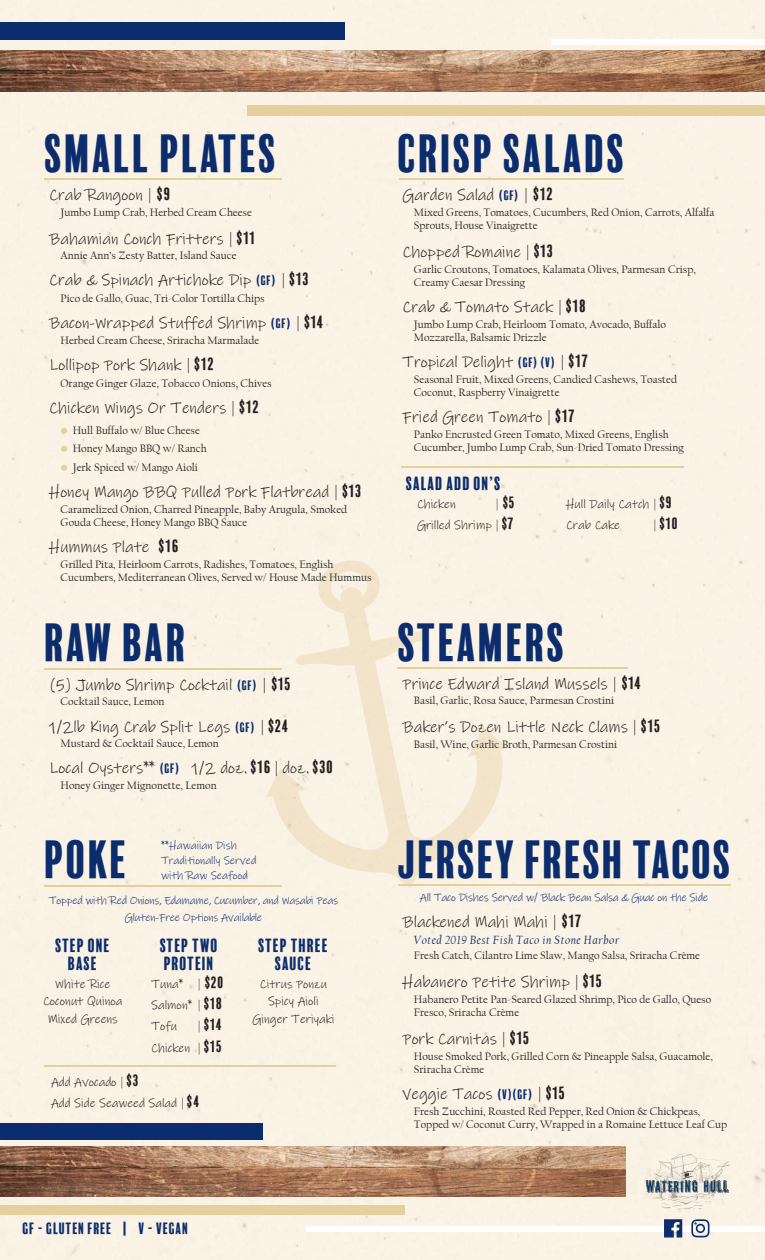
<style>
.page{position:relative;width:765px;height:1260px;background:#faf3e5}
.page>*{position:absolute;margin:0;border:0;box-sizing:border-box;transform-origin:0 0}
.t1{font:49.25px "Balboa Plus Fill";letter-spacing:-.01em;color:#0c2d6d}
.t2{font:17.5px/18.8px "Balboa Plus Fill";color:#0c2d6d;text-align:center}
.t3{font:16.25px "Ink Free";color:#231f20}
.t4{font:15px "Balboa Plus Fill";color:#0c2d6d}
.t5{font:15px "Balboa Plus Fill";color:#231f20}
.t6{font:12.5px/21.2px "Ink Free";color:#231f20}
.t7{font:italic 12.5px "Californian FB";letter-spacing:.04em;color:#0c2d6d}
.t8{font:11.25px/13.5px "Californian FB";color:#231f20}
.t9{font:11.25px/16.8px "Ink Free";letter-spacing:-.02em;color:#0c2d6d;text-align:center}
.t10{font:11.25px/15px "Ink Free";color:#0c2d6d}
.s1{font-family:"Californian FB"}
.s2{font-family:"Balboa Plus Fill"}
.s3{font-family:"Balboa Plus Fill";font-size:12.5px;color:#0c2d6d}
.s4{color:#e5cf9c}
.s5{font-style:inherit}
.s6{font-family:"Balboa Plus Fill";font-size:15px}
.s7{font-family:"Californian FB";font-size:12.5px}
</style>
<div class="page">
<img style="left:0;top:50px;width:765px;height:42px">
<div style="left:307px;top:1226px;width:458px;height:5px;background:#fff"></div>
<div style="left:0;top:22px;width:344px;height:19px;background:#0c2d6d"></div>
<div style="left:248px;top:105px;width:517px;height:11px;background:#e5cf9c"></div>
<div style="left:0;top:1206px;width:405px;height:9px;background:#e5cf9c"></div>
<div style="left:0;top:1123px;width:263px;height:17px;background:#0c2d6d"></div>
<img style="left:0;top:1147px;width:625px;height:49px">
<svg style="left:266px;top:558px;width:244px;height:331px;background:#f8efdf"></svg>
<img style="left:643px;top:1154px;width:87px;height:57px">
<svg style="left:691px;top:1219px;width:18px;height:18px"></svg>
<svg style="left:664px;top:1219px;width:18px;height:19px"></svg>
<div style="left:551px;top:40px;width:214px;height:5px;background:#fff"></div>
<hr style="left:44px;top:179px;width:238px;height:1px;background:#e5cf9c">
<hr style="left:44px;top:668px;width:238px;height:1px;background:#e5cf9c">
<hr style="left:398px;top:667px;width:230px;height:1px;background:#e5cf9c">
<hr style="left:399px;top:179px;width:225px;height:1px;background:#e5cf9c">
<hr style="left:401px;top:467px;width:283px;height:1px;background:#e5cf9c">
<hr style="left:44px;top:885px;width:238px;height:1px;background:#e5cf9c">
<hr style="left:44px;top:1065px;width:291px;height:2px;background:#e5cf9c">
<hr style="left:398px;top:884px;width:333px;height:1px;background:#e5cf9c">
<h1 class="t1" style="left:44px;top:126px;width:236px">SMALL PLATES</h1>
<h3 class="t3" style="left:49px;top:186px;width:123px">Crab Rangoon <span class="s1">|</span> <span class="s2">$9</span></h3>
<p class="t8" style="left:61px;top:205px;width:193px">Jumbo Lump Crab, Herbed Cream Cheese</p>
<h3 class="t3" style="left:49px;top:229px;width:209px">Bahamian Conch Fritters <span class="s1">|</span> <span class="s2">$11</span></h3>
<p class="t8" style="left:61px;top:249px;width:178px">Annie Ann’s Zesty Batter, Island Sauce</p>
<h3 class="t3" style="left:49px;top:271px;width:262px">Crab &amp; Spinach Artichoke Dip <span class="s3">(GF)</span> <span class="s1">|</span> <span class="s2">$13</span></h3>
<p class="t8" style="left:61px;top:292px;width:206px">Pico de Gallo, Guac, Tri-Color Tortilla Chips</p>
<h3 class="t3" style="left:49px;top:314px;width:276px">Bacon-Wrapped Stuffed Shrimp <span class="s3">(GF)</span> <span class="s1">|</span> <span class="s2">$14</span></h3>
<p class="t8" style="left:61px;top:333px;width:200px">Herbed Cream Cheese, Sriracha Marmalade</p>
<h3 class="t3" style="left:49px;top:355px;width:167px">Lollipop Pork Shank <span class="s1">|</span> <span class="s2">$12</span></h3>
<p class="t8" style="left:61px;top:376px;width:213px">Orange Ginger Glaze, Tobacco Onions, Chives</p>
<h3 class="t3" style="left:49px;top:398px;width:212px">Chicken Wings Or Tenders <span class="s1">|</span> <span class="s2">$12</span></h3>
<p class="t8" style="left:61px;top:423px;width:141px"><span class="s4">•</span> Hull Buffalo w/ Blue Cheese</p>
<p class="t8" style="left:61px;top:442px;width:148px"><span class="s4">•</span> Honey Mango BBQ w/ Ranch</p>
<p class="t8" style="left:61px;top:461px;width:139px"><span class="s4">•</span> Jerk Spiced w/ Mango Aioli</p>
<h3 class="t3" style="left:49px;top:483px;width:315px">Honey Mango BBQ Pulled Pork Flatbread <span class="s1">|</span> <span class="s2">$13</span></h3>
<p class="t8" style="left:61px;top:502px;width:288px">Caramelized Onion, Charred Pineapple, Baby Arugula, Smoked<br>Gouda Cheese, Honey Mango BBQ Sauce</p>
<h3 class="t3" style="left:49px;top:538px;width:132px">Hummus Plate <span class="s2">$16</span></h3>
<p class="t8" style="left:61px;top:557px;width:312px">Grilled Pita, Heirloom Carrots, Radishes, Tomatoes, English<br>Cucumbers, Mediterranean Olives, Served w/ House Made Hummus</p>
<h1 class="t1" style="left:44px;top:615px;width:145px">RAW BAR</h1>
<h3 class="t3" style="left:49px;top:675px;width:244px">(5) Jumbo Shrimp Cocktail <span class="s3">(GF)</span> <span class="s1">|</span> <span class="s2">$15</span></h3>
<p class="t8" style="left:61px;top:695px;width:106px">Cocktail Sauce, Lemon</p>
<h3 class="t3" style="left:49px;top:717px;width:241px">1/2lb King Crab Split Legs <span class="s3">(GF)</span> <span class="s1">|</span> <span class="s2">$24</span></h3>
<p class="t8" style="left:61px;top:737px;width:160px">Mustard &amp; Cocktail Sauce, Lemon</p>
<h3 class="t3" style="left:49px;top:759px;width:286px">Local Oysters** <span class="s3">(GF)</span> <span class="s5">1/2</span> doz. <span class="s2">$16</span> <span class="s1">|</span> doz. <span class="s2">$30</span></h3>
<p class="t8" style="left:61px;top:778px;width:158px">Honey Ginger Mignonette, Lemon</p>
<h1 class="t1" style="left:44px;top:832px;width:86px">POKE</h1>
<p class="t10" style="left:161px;top:838px;width:97px">**Hawaiian Dish<br>Traditionally Served with Raw Seafood</p>
<p class="t9" style="left:49px;top:893px;width:291px">Topped with Red Onions, Edamame, Cucumber, and Wasabi Peas<br>Gluten-Free Options Available</p>
<h2 class="t2" style="left:160px;top:936px;width:60px;text-align:left">STEP TWO<br>PROTEIN</h2>
<p class="t6" style="left:151px;top:974px;width:74px;text-align:justify">Tuna* <span class="s1">|</span> <span class="s6">$20<br></span>Salmon* <span class="s1">|</span> <span class="s6">$18<br></span>Tofu</p>
<h2 class="t2" style="left:55px;top:936px;width:57px">STEP ONE<br>BASE</h2>
<p class="t6" style="left:43px;top:975px;width:81px;line-height:17.5px;text-align:center">White Rice<br>Coconut Quinoa<br>Mixed Greens</p>
<h2 class="t2" style="left:258px;top:936px;width:72px">STEP THREE<br>SAUCE</h2>
<p class="t6" style="left:252px;top:975px;width:84px;line-height:17.5px;text-align:center">Citrus Ponzu<br>Spicy Aioli<br>Ginger Teriyaki</p>
<h3 class="t5" style="left:198px;top:1016px;width:26px"><span class="s7">|</span> $14</h3>
<p class="t6" style="left:151px;top:1037px;width:73px">Chicken <span class="s1">|</span> <span class="s6">$15</span></p>
<p class="t6" style="left:51px;top:1072px;width:151px">Add Avocado <span class="s1">|</span> <span class="s6">$3<br></span>Add Side Seaweed Salad <span class="s1">|</span> <span class="s6">$4</span></p>
<h1 class="t1" style="left:398px;top:126px;width:231px">CRISP SALADS</h1>
<h3 class="t3" style="left:403px;top:186px;width:152px">Garden Salad <span class="s3">(GF)</span> <span class="s1">|</span> <span class="s2">$12</span></h3>
<p class="t8" style="left:414px;top:205px;width:302px">Mixed Greens, Tomatoes, Cucumbers, Red Onion, Carrots, Alfalfa<br>Sprouts, House Vinaigrette</p>
<h3 class="t3" style="left:403px;top:243px;width:153px">Chopped Romaine <span class="s1">|</span> <span class="s2">$13</span></h3>
<p class="t8" style="left:414px;top:262px;width:283px">Garlic Croutons, Tomatoes, Kalamata Olives, Parmesan Crisp,<br>Creamy Caesar Dressing</p>
<h3 class="t3" style="left:403px;top:298px;width:185px">Crab &amp; Tomato Stack <span class="s1">|</span> <span class="s2">$18</span></h3>
<p class="t8" style="left:414px;top:317px;width:254px">Jumbo Lump Crab, Heirloom Tomato, Avocado, Buffalo<br>Mozzarella, Balsamic Drizzle</p>
<h3 class="t3" style="left:403px;top:353px;width:188px">Tropical Delight <span class="s3">(GF) (V)</span> <span class="s1">|</span> <span class="s2">$17</span></h3>
<p class="t8" style="left:414px;top:372px;width:265px">Seasonal Fruit, Mixed Greens, Candied Cashews, Toasted<br>Coconut, Raspberry Vinaigrette</p>
<h3 class="t3" style="left:403px;top:408px;width:174px">Fried Green Tomato <span class="s1">|</span> <span class="s2">$17</span></h3>
<p class="t8" style="left:414px;top:427px;width:271px">Panko Encrusted Green Tomato, Mixed Greens, English<br>Cucumber, Jumbo Lump Crab, Sun-Dried Tomato Dressing</p>
<h2 class="t2" style="left:406px;top:475px;width:97px">SALAD ADD ON’S</h2>
<p class="t6" style="left:417px;top:494px;width:40px">Chicken</p>
<h3 class="t5" style="left:496px;top:494px;width:21px"><span class="s7">|</span> $5</h3>
<p class="t6" style="left:417px;top:515px;width:99px">Grilled Shrimp <span class="s1">|</span> <span class="s6">$7</span></p>
<p class="t6" style="left:566px;top:494px;width:108px">Hull Daily Catch <span class="s1">|</span> <span class="s6">$9<br></span>Crab Cake</p>
<h3 class="t5" style="left:653px;top:515px;width:27px"><span class="s7">|</span> $10</h3>
<h1 class="t1" style="left:398px;top:615px;width:171px">STEAMERS</h1>
<h3 class="t3" style="left:403px;top:674px;width:241px">Prince Edward Island Mussels <span class="s1">|</span> <span class="s2">$14</span></h3>
<p class="t8" style="left:414px;top:694px;width:202px">Basil, Garlic, Rosa Sauce, Parmesan Crostini</p>
<h3 class="t3" style="left:403px;top:718px;width:260px">Baker’s Dozen Little Neck Clams <span class="s1">|</span> <span class="s2">$15</span></h3>
<p class="t8" style="left:414px;top:737px;width:205px">Basil, Wine, Garlic Broth, Parmesan Crostini</p>
<h1 class="t1" style="left:398px;top:832px;width:337px">JERSEY FRESH TACOS</h1>
<p class="t9" style="left:420px;top:890px;width:290px">All Taco Dishes Served w/ Black Bean Salsa &amp; Guac on the Side</p>
<h3 class="t3" style="left:403px;top:913px;width:181px">Blackened Mahi Mahi <span class="s1">|</span> <span class="s2">$17</span></h3>
<p class="t7" style="left:414px;top:933px;width:207px">Voted 2019 Best Fish Taco in Stone Harbor</p>
<p class="t8" style="left:414px;top:949px;width:288px">Fresh Catch, Cilantro Lime Slaw, Mango Salsa, Sriracha Crème</p>
<h3 class="t3" style="left:403px;top:973px;width:202px">Habanero Petite Shrimp <span class="s1">|</span> <span class="s2">$15</span></h3>
<p class="t8" style="left:414px;top:992px;width:299px">Habanero Petite Pan-Seared Glazed Shrimp, Pico de Gallo, Queso<br>Fresco, Sriracha Crème</p>
<h3 class="t3" style="left:403px;top:1030px;width:129px">Pork Carnitas <span class="s1">|</span> <span class="s2">$15</span></h3>
<p class="t8" style="left:414px;top:1049px;width:300px">House Smoked Pork, Grilled Corn &amp; Pineapple Salsa, Guacamole,<br>Sriracha Crème</p>
<h3 class="t3" style="left:403px;top:1085px;width:165px">Veggie Tacos <span class="s3">(V)(GF)</span> <span class="s1">|</span> <span class="s2">$15</span></h3>
<p class="t8" style="left:414px;top:1104px;width:315px">Fresh Zucchini, Roasted Red Pepper, Red Onion &amp; Chickpeas,<br>Topped w/ Coconut Curry, Wrapped in a Romaine Lettuce Leaf Cup</p>
<h3 class="t4" style="left:22px;top:1220px;width:168px">GF - GLUTEN FREE | V - VEGAN</h3>
</div>
